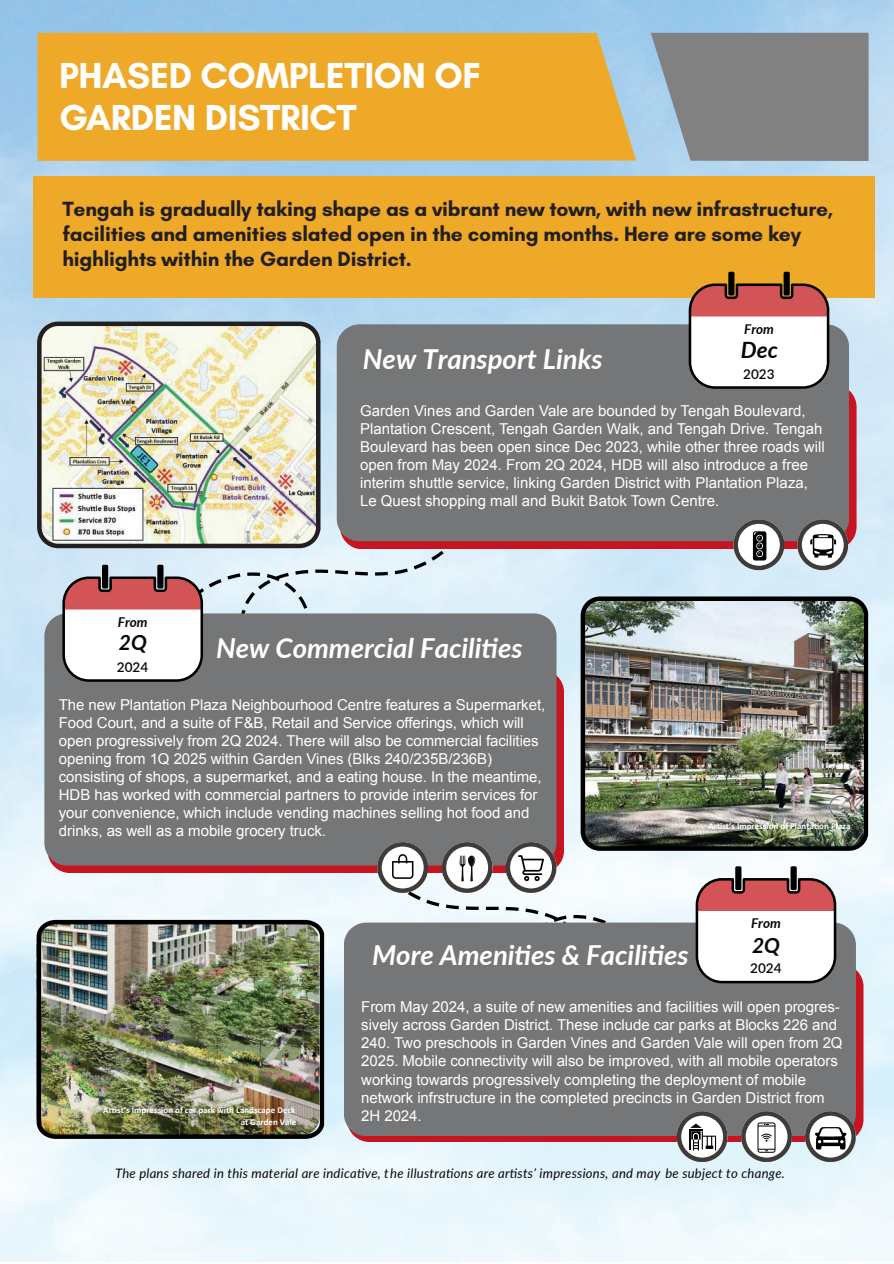
<style>
.page{position:relative;width:894px;height:1264px;background:#fff}
.page>*{position:absolute;margin:0;border:0;box-sizing:border-box;transform-origin:0 0}
.t1{font:700 36.75px/42px "Glacial Indifference";letter-spacing:-.01em;color:#fff}
.t2{font:italic 700 27.45px "Lato";color:#fff}
.t3{font:italic 700 22.5px "Lato";color:#080704}
.t4{font:700 21px/25.2px "Glacial Indifference";letter-spacing:-.01em;color:#231f20}
.t5{font:italic 700 21px "Lato";color:#080704}
.t6{font:15px/18px "Arial";letter-spacing:-.005em;color:#fff}
.t7{font:italic 700 13.5px "Lato";color:#080704}
.t8{font:600 13.5px "Lato";color:#080704}
.t9{font:italic 13.05px "Lato";letter-spacing:.02em;color:#080704}
.t10{font:700 9px/12px "Calibri";color:#fff;text-align:right}
</style>
<div class="page">
<img style="left:0;top:0;width:893px;height:1261px">
<div style="left:34px;top:176px;width:841px;height:122px;background:#efa929"></div>
<div style="left:38px;top:33px;width:598px;height:128px;background:#efa929"></div>
<svg style="left:650px;top:33px;width:218px;height:128px;background:#84888a"></svg>
<div style="left:360px;top:830px;width:341px;height:92px;background:#f2fafd"></div>
<svg style="left:347px;top:964px;width:516px;height:177px;background:#c32632"></svg>
<div style="left:344px;top:922px;width:511px;height:214px;background:#757677"></div>
<svg style="left:122px;top:503px;width:356px;height:110px;background:#d8e8f1"></svg>
<svg style="left:48px;top:670px;width:516px;height:203px;background:#c22632"></svg>
<div style="left:44px;top:613px;width:512px;height:252px;background:#757677"></div>
<svg style="left:62px;top:575px;width:141px;height:106px"></svg>
<div style="left:102px;top:564px;width:6px;height:24px;background:#000;border-radius:2px"></div>
<div style="left:157px;top:564px;width:6px;height:24px;background:#000;border-radius:2px"></div>
<svg style="left:695px;top:876px;width:141px;height:107px"></svg>
<div style="left:735px;top:866px;width:6px;height:24px;background:#000;border-radius:2px"></div>
<div style="left:790px;top:866px;width:6px;height:24px;background:#000;border-radius:2px"></div>
<svg style="left:505px;top:842px;width:51px;height:50px"></svg>
<svg style="left:441px;top:842px;width:51px;height:50px"></svg>
<svg style="left:377px;top:842px;width:51px;height:50px"></svg>
<svg style="left:676px;top:1111px;width:51px;height:50px"></svg>
<svg style="left:741px;top:1111px;width:50px;height:50px"></svg>
<svg style="left:804px;top:1111px;width:51px;height:50px"></svg>
<svg style="left:340px;top:384px;width:516px;height:165px;background:#c2232f"></svg>
<div style="left:337px;top:324px;width:511px;height:217px;background:#757677"></div>
<svg style="left:688px;top:282px;width:141px;height:107px"></svg>
<div style="left:728px;top:272px;width:6px;height:23px;background:#000;border-radius:2px"></div>
<div style="left:783px;top:272px;width:6px;height:23px;background:#000;border-radius:2px"></div>
<svg style="left:797px;top:519px;width:50px;height:51px"></svg>
<svg style="left:733px;top:519px;width:51px;height:51px"></svg>
<img style="left:580px;top:596px;width:287px;height:254px">
<img style="left:37px;top:919px;width:287px;height:219px">
<img style="left:35px;top:319px;width:288px;height:231px">
<h1 class="t1" style="left:59px;top:54px;width:423px">PHASED COMPLETION OF<br>GARDEN DISTRICT</h1>
<h3 class="t4" style="left:62px;top:196px;width:772px">Tengah is gradually taking shape as a vibrant new town, with new infrastructure, facilities and amenities slated open in the coming months. Here are some key highlights within the Garden District.</h3>
<p class="t7" style="left:118px;top:613px;width:31px">From</p>
<p class="t8" style="left:117px;top:658px;width:33px">2024</p>
<h3 class="t5" style="left:119px;top:629px;width:29px">2Q</h3>
<p class="t7" style="left:744px;top:320px;width:31px">From</p>
<p class="t8" style="left:743px;top:365px;width:33px">2023</p>
<h3 class="t3" style="left:740px;top:335px;width:39px">Dec</h3>
<h2 class="t2" style="left:363px;top:342px;width:241px">New Transport Links</h2>
<p class="t6" style="left:360px;top:402px;width:466px">Garden Vines and Garden Vale are bounded by Tengah Boulevard, Plantation Crescent, Tengah Garden Walk, and Tengah Drive. Tengah Boulevard has been open since Dec 2023, while other three roads will open from May 2024. From 2Q 2024, HDB will also introduce a free interim shuttle service, linking Garden District with Plantation Plaza, Le Quest shopping mall and Bukit Batok Town Centre.</p>
<h2 class="t2" style="left:216px;top:630px;width:308px">New Commercial Facilities</h2>
<p class="t6" style="left:59px;top:695px;width:487px">The new Plantation Plaza Neighbourhood Centre features a Supermarket, Food Court, and a suite of F&amp;B, Retail and Service offerings, which will open progressively from 2Q 2024. There will also be commercial facilities opening from 1Q 2025 within Garden Vines (Blks 240/235B/236B) consisting of shops, a supermarket, and a eating house. In the meantime, HDB has worked with commercial partners to provide interim services for your convenience, which include vending machines selling hot food and drinks, as well as a mobile grocery truck.</p>
<p class="t10" style="left:708px;top:820px;width:143px">Artist’s Impression of Plantation Plaza</p>
<h2 class="t2" style="left:372px;top:938px;width:318px">More Amenities &amp; Facilities</h2>
<p class="t7" style="left:750px;top:914px;width:31px">From</p>
<p class="t8" style="left:750px;top:960px;width:33px">2024</p>
<h3 class="t5" style="left:751px;top:931px;width:29px">2Q</h3>
<p class="t10" style="left:103px;top:1104px;width:195px">Artist’s Impression of car park with Landscape Deck at Garden Vale</p>
<p class="t6" style="left:361px;top:998px;width:482px">From May 2024, a suite of new amenities and facilities will open progres&shy;sively across Garden District. These include car parks at Blocks 226 and 240. Two preschools in Garden Vines and Garden Vale will open from 2Q 2025. Mobile connectivity will also be improved, with all mobile operators working towards progressively completing the deployment of mobile network infrstructure in the completed precincts in Garden District from 2H 2024.</p>
<p class="t9" style="left:115px;top:1165px;width:671px">The plans shared in this material are indicative, the illustrations are artists’ impressions, and may be subject to change.</p>
</div>
